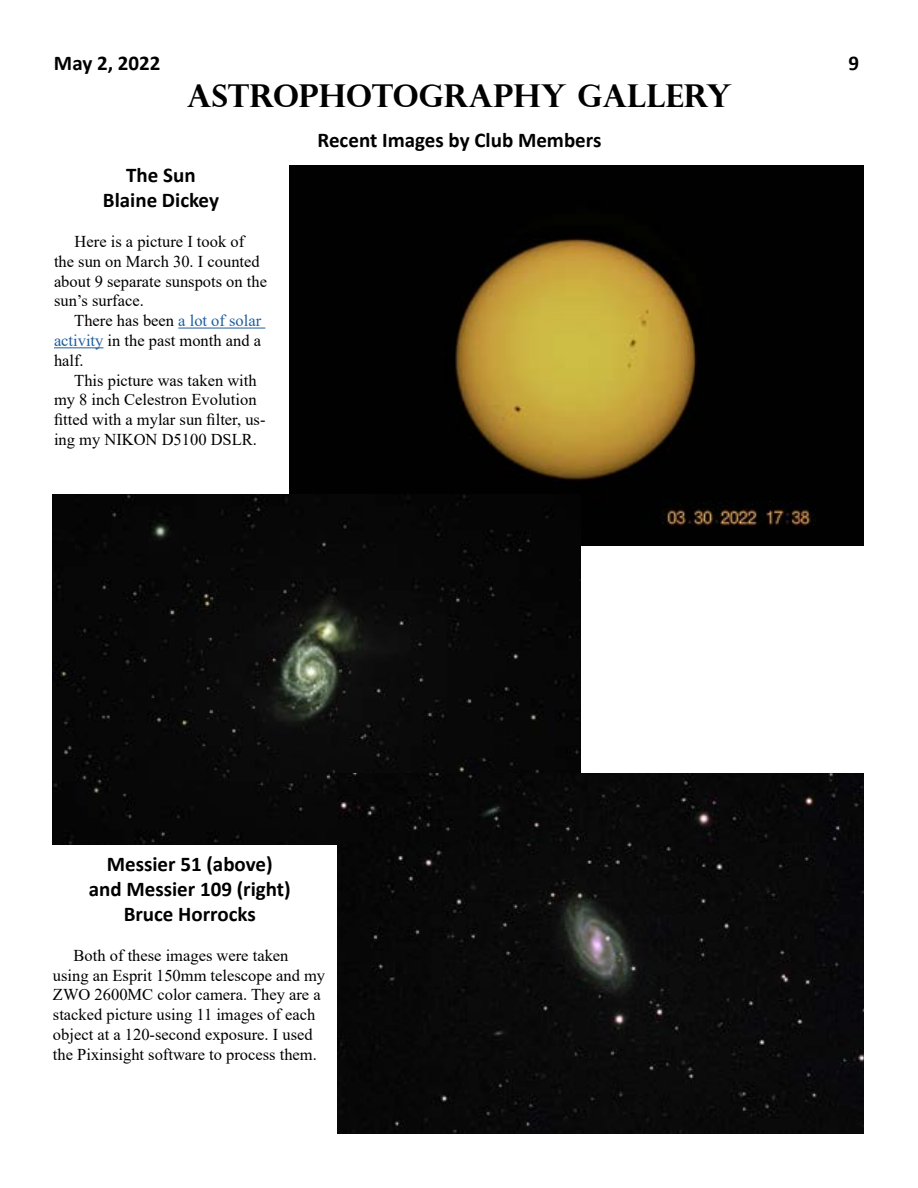
<style>
.page{position:relative;width:918px;height:1188px;background:#fff}
.page>*{position:absolute;margin:0;border:0;box-sizing:border-box;transform-origin:0 0}
.t1{font:700 31.5px "Perpetua Titling";color:#000}
.t2{font:700 21px/25.2px "Calibri";color:#000;text-align:center}
.t3{font:16.5px/19.8px "Times New Roman";color:#000}
.s1{color:#215e9e}
</style>
<div class="page">
<img style="left:289px;top:166px;width:575px;height:379px">
<img style="left:53px;top:495px;width:527px;height:349px">
<div style="left:338px;top:773px;width:526px;height:361px;background:#090909"></div>
<hr style="left:178px;top:328px;width:87px;height:1px;background:#215e9e">
<hr style="left:54px;top:347px;width:49px;height:1px;background:#215e9e">
<p class="t2" style="left:54px;top:50px;width:108px">May 2, 2022</p>
<p class="t2" style="left:849px;top:50px;width:12px">9</p>
<h1 class="t1" style="left:187px;top:76px;width:547px">ASTROPHOTOGRAPHY GALLERY</h1>
<p class="t2" style="left:318px;top:127px;width:285px">Recent Images by Club Members</p>
<p class="t2" style="left:103px;top:162px;width:118px">The Sun<br>Blaine Dickey</p>
<p class="t3" style="left:54px;top:231px;width:215px;text-indent:21px">Here is a picture I took of the sun on March 30. I counted about 9 separate sunspots on the sun’s surface.</p>
<p class="t3" style="left:54px;top:310px;width:209px;text-align:justify;text-indent:20px">There has been <span class="s1">a lot of solar activity</span> in the past month and a half.</p>
<p class="t3" style="left:54px;top:370px;width:213px;text-indent:20px">This picture was taken with my 8 inch Celestron Evolution fitted with a mylar sun filter, us&shy;ing my NIKON D5100 DSLR.</p>
<p class="t2" style="left:89px;top:851px;width:203px">Messier 51 (above) and Messier 109 (right)<br>Bruce Horrocks</p>
<p class="t3" style="left:53px;top:945px;width:274px;text-indent:21px">Both of these images were taken using an Esprit 150mm telescope and my ZWO 2600MC color camera. They are a stacked picture using 11 images of each object at a 120-second exposure. I used the Pixinsight software to process them.</p>
</div>
